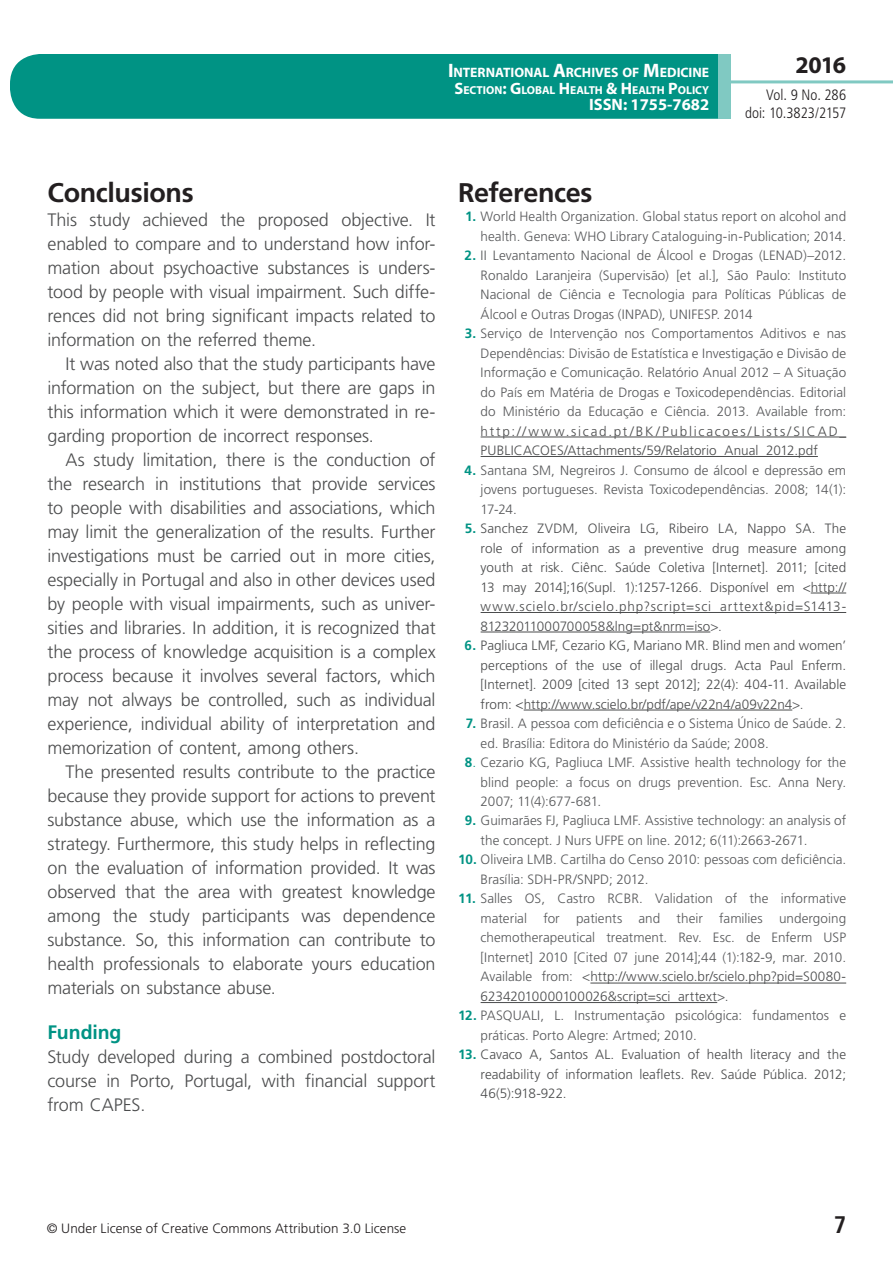
<style>
.page{position:relative;width:893px;height:1263px;background:#fff}
.page>*{position:absolute;margin:0;border:0;box-sizing:border-box;transform-origin:0 0}
.t1{font:700 27px "Frutiger LT Std";letter-spacing:-.015em;color:#231f20}
.t2{font:700 24px "Myriad Pro";color:#231f20}
.t3{font:700 condensed 24px "Frutiger LT Std";color:#231f20}
.t4{font:700 19.5px "Frutiger LT Std";letter-spacing:-.005em;color:#009384}
.t5{font:300 18px/24px "Frutiger LT Std";letter-spacing:-.01em;color:#4b4c4d;text-align:justify}
.t6{font:700 16.5px "Myriad Pro";color:#fff}
.t7{font:300 condensed 15px/18px "Frutiger LT Std";letter-spacing:-.005em;color:#231f20;text-align:right}
.t8{font:700 13.65px "Myriad Pro";letter-spacing:-.005em;color:#fff}
.t9{font:300 13.5px/19.5px "Frutiger LT Std";letter-spacing:.005em;color:#57585a;text-align:justify}
.t10{font:300 13.5px/19.5px "Frutiger LT Std";letter-spacing:.005em;color:#4b4c4d;text-align:justify}
.t11{font:300 13.5px "Frutiger LT Std";letter-spacing:.005em;color:#231f20}
.t12{font:700 11.55px "Myriad Pro";color:#fff}
.s1{font-size:19.5px}
.s2{font-size:16.5px}
.s3{font-weight:700;color:#009384}
.s4{color:#57585a}
.s5{color:#009384}
.s6{color:#4b4c4d}
</style>
<div class="page">
<div style="left:10px;top:54px;width:775px;height:65px;background:#009384;border-radius:30px"></div>
<div style="left:732px;top:0;width:161px;height:157px;background:#fff"></div>
<hr style="left:730px;top:80px;width:163px;height:3px;background:#80c9c2">
<div style="left:718px;top:54px;width:13px;height:65px;background:#80c9c2"></div>
<hr style="left:481px;top:437px;width:365px;height:1px;background:#4b4c4d">
<hr style="left:481px;top:456px;width:337px;height:1px;background:#4b4c4d">
<hr style="left:811px;top:593px;width:35px;height:1px;background:#4b4c4d">
<hr style="left:481px;top:612px;width:365px;height:1px;background:#4b4c4d">
<hr style="left:481px;top:632px;width:229px;height:1px;background:#4b4c4d">
<hr style="left:524px;top:710px;width:268px;height:1px;background:#4b4c4d">
<hr style="left:590px;top:983px;width:256px;height:1px;background:#4b4c4d">
<hr style="left:481px;top:1002px;width:236px;height:1px;background:#4b4c4d">
<p class="t8" style="left:448px;top:64px;width:263px"><span class="s1">I</span>NTERNATIONAL <span class="s1">A</span>RCHIVES OF <span class="s1">M</span>EDICINE</p>
<p class="t12" style="left:454px;top:82px;width:256px"><span class="s2">S</span>ECTION<span class="s2">: G</span>LOBAL <span class="s2">H</span> EALTH <span class="s2">&amp; H</span> EALTH <span class="s2">P</span>OLICY</p>
<p class="t6" style="left:589px;top:94px;width:122px">ISSN: 1755-7682</p>
<h2 class="t2" style="left:795px;top:49px;width:52px">2016</h2>
<p class="t7" style="left:745px;top:86px;width:102px">Vol. 9 No. 286 doi: 10.3823/2157</p>
<h1 class="t1" style="left:48px;top:176px;width:148px">Conclusions</h1>
<p class="t5" style="left:48px;top:208px;width:390px">This study achieved the proposed objective. It enabled to compare and to understand how infor&shy;mation about psychoactive substances is unders&shy;tood by people with visual impairment. Such diffe&shy;rences did not bring significant impacts related to information on the referred theme.</p>
<p class="t5" style="left:48px;top:352px;width:390px;text-indent:18px">It was noted also that the study participants have information on the subject, but there are gaps in this information which it were demonstrated in re&shy;garding proportion de incorrect responses.</p>
<p class="t5" style="left:48px;top:448px;width:390px;text-indent:18px">As study limitation, there is the conduction of the research in institutions that provide services to people with disabilities and associations, which may limit the generalization of the results. Further investigations must be carried out in more cities, especially in Portugal and also in other devices used by people with visual impairments, such as univer&shy;sities and libraries. In addition, it is recognized that the process of knowledge acquisition is a complex process because it involves several factors, which may not always be controlled, such as individual experience, individual ability of interpretation and memorization of content, among others.</p>
<p class="t5" style="left:48px;top:759px;width:390px;text-indent:18px">The presented results contribute to the practice because they provide support for actions to prevent substance abuse, which use the information as a strategy. Furthermore, this study helps in reflecting on the evaluation of information provided. It was observed that the area with greatest knowledge among the study participants was dependence substance. So, this information can contribute to health professionals to elaborate yours education materials on substance abuse.</p>
<p class="t4" style="left:48px;top:1020px;width:75px">Funding</p>
<p class="t5" style="left:48px;top:1045px;width:390px">Study developed during a combined postdoctoral course in Porto, Portugal, with financial support from CAPES.</p>
<h1 class="t1" style="left:458px;top:176px;width:136px">References</h1>
<p class="t9" style="left:465px;top:207px;width:383px;text-align:right"><span class="s3">1.</span> World Health Organization. Global status report on alcohol and health. Geneva: WHO Library Cataloguing-in-Publication; 2014.</p>
<p class="t9" style="left:481px;top:246px;width:367px;text-indent:-16px"><span class="s3">2.</span> II Levantamento Nacional de Álcool e Drogas (LENAD)–2012.<br>Ronaldo Laranjeira (Supervisão) [et al.], São Paulo: Instituto Nacional de Ciência e Tecnologia para Políticas Públicas de Álcool e Outras Drogas (INPAD), UNIFESP. 2014</p>
<p class="t9" style="left:481px;top:324px;width:367px;text-indent:-16px"><span class="s3">3.</span> Serviço de Intervenção nos Comportamentos Aditivos e nas Dependências: Divisão de Estatística e Investigação e Divisão de Informação e Comunicação. Relatório Anual 2012 – A Situação do País em Matéria de Drogas e Toxicodependências. Editorial do Ministério da Educação e Ciência. 2013. Available from:</p>
<p class="t10" style="left:481px;top:421px;width:367px">http://www.sicad.pt/BK/Publicacoes/Lists/SICAD_<br>PUBLICACOES/Attachments/59/Relatorio_Anual_2012.pdf</p>
<p class="t9" style="left:481px;top:460px;width:367px;text-indent:-16px"><span class="s3">4.</span> Santana SM, Negreiros J. Consumo de álcool e depressão em jovens portugueses. Revista Toxicodependências. 2008; 14(1):<br>17-24.</p>
<p class="t10" style="left:481px;top:519px;width:367px;text-indent:-16px"><span class="s3">5.</span> Sanchez ZVDM, Oliveira LG, Ribeiro LA, Nappo SA. The role of information as a preventive drug measure among youth at risk. Ciênc. Saúde Coletiva [Internet]. 2011; [cited 13 may 2014];16(Supl. 1):1257-1266. Disponível em &lt;http:// www.scielo.br/scielo.php?script=sci_arttext&amp;pid=S1413- 81232011000700058&amp;lng=pt&amp;nrm=iso<span class="s4">&gt;.</span></p>
<p class="t10" style="left:481px;top:636px;width:367px;text-indent:-16px"><span class="s3">6.</span> Pagliuca LMF, Cezario KG, Mariano MR. Blind men and women’ perceptions of the use of illegal drugs. Acta Paul Enferm. [Internet]. 2009 [cited 13 sept 2012]; 22(4): 404-11. Available from: &lt;http://www.scielo.br/pdf/ape/v22n4/a09v22n4<span class="s4">&gt;.</span></p>
<p class="t9" style="left:481px;top:714px;width:367px;text-indent:-15px"><span class="s3">7.</span> Brasil. A pessoa com deficiência e o Sistema Único de Saúde. 2. ed. Brasília: Editora do Ministério da Saúde; 2008.</p>
<p class="t9" style="left:481px;top:753px;width:367px;text-indent:-16px"><span class="s3">8</span><span class="s5">.</span> Cezario KG, Pagliuca LMF. Assistive health technology for the blind people: a focus on drugs prevention. Esc. Anna Nery.<br>2007; 11(4):677-681.</p>
<p class="t9" style="left:481px;top:811px;width:367px;text-indent:-16px"><span class="s3">9.</span> Guimarães FJ, Pagliuca LMF. Assistive technology: an analysis of the concept. J Nurs UFPE on line. 2012; 6(11):2663-2671.</p>
<p class="t9" style="left:481px;top:850px;width:367px;text-indent:-23px"><span class="s3">10.</span> Oliveira LMB. Cartilha do Censo 2010: pessoas com deficiência.<br>Brasília: SDH-PR/SNPD; 2012.</p>
<p class="t9" style="left:481px;top:889px;width:367px;text-indent:-22px"><span class="s3">11.</span> Salles OS, Castro RCBR. Validation of the informative material for patients and their families undergoing chemotherapeutical treatment. Rev. Esc. de Enferm USP [Internet] 2010 [Cited 07 june 2014];44 (1):182-9, mar. 2010.<br>Available from: &lt;<span class="s6">http://www.scielo.br/scielo.php?pid=S0080- 62342010000100026&amp;script=sci_arttext</span>&gt;.</p>
<p class="t9" style="left:481px;top:1006px;width:367px;text-indent:-23px"><span class="s3">12.</span> PASQUALI, L. Instrumentação psicológica: fundamentos e práticas. Porto Alegre: Artmed; 2010.</p>
<p class="t10" style="left:481px;top:1045px;width:367px;text-indent:-22px"><span class="s3">13.</span> Cavaco A, Santos AL. Evaluation of health literacy and the readability of information leaflets. Rev. Saúde Pública. 2012; 46(5):918-922.</p>
<p class="t11" style="left:47px;top:1220px;width:361px">© Under License of Creative Commons Attribution 3.0 License</p>
<h2 class="t3" style="left:834px;top:1210px;width:14px">7</h2>
</div>
